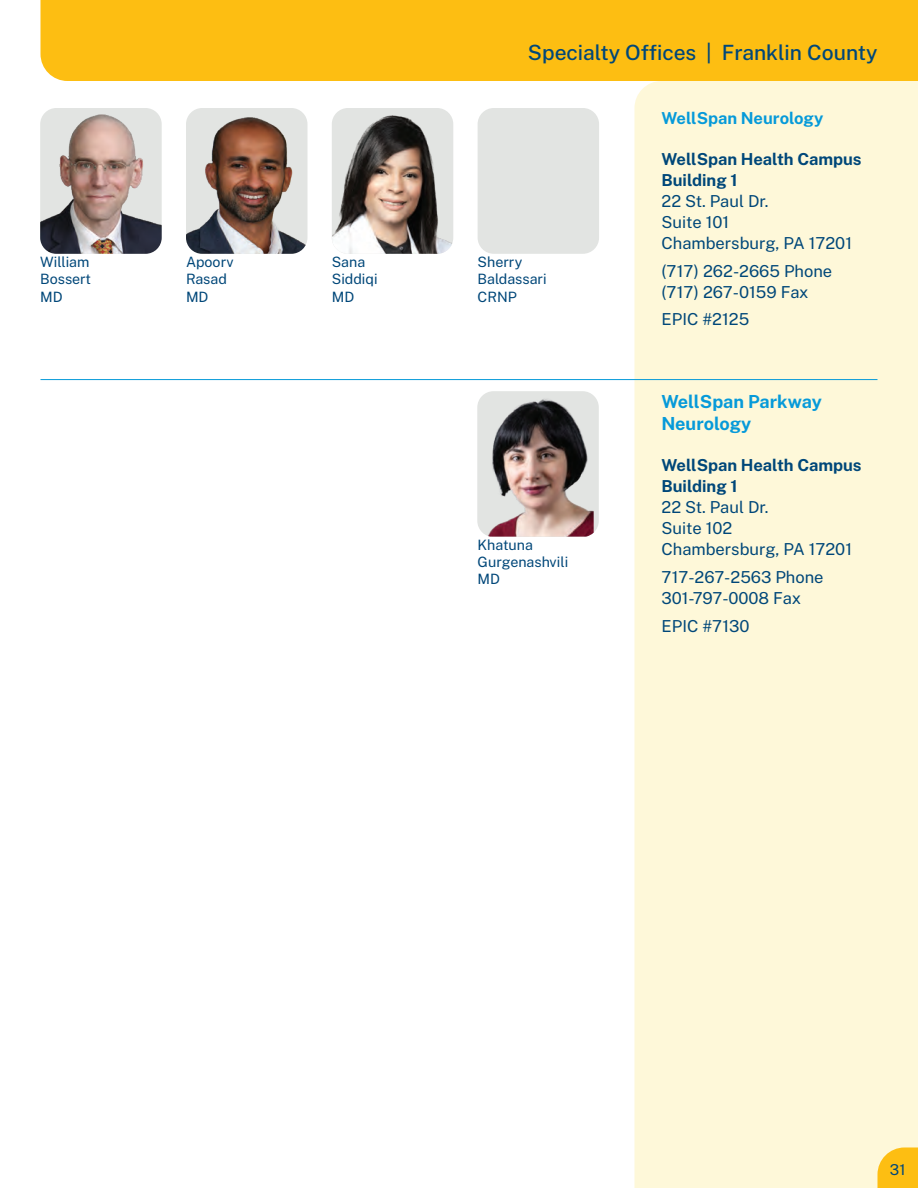
<style>
.page{position:relative;width:918px;height:1188px;background:#fff}
.page>*{position:absolute;margin:0;border:0;box-sizing:border-box;transform-origin:0 0}
.t1{font:500 21px "Public Sans";color:#004779}
.t2{font:700 18px/21.6px "Public Sans";color:#069ad9}
.t3{font:16.5px/21px "Public Sans";color:#004779}
.t4{font:700 16.5px/21px "Public Sans";color:#004779}
.t5{font:700 16.5px "Public Sans";color:#069ad9}
.t6{font:15px "Public Sans";color:#004779}
.t7{font:14.25px/17.1px "Public Sans";color:#004779}
</style>
<div class="page">
<div style="left:634px;top:81px;width:284px;height:1107px;background:#fef8d9"></div>
<div style="left:40px;top:0;width:878px;height:81px;background:#fdbe12"></div>
<svg style="left:878px;top:1148px;width:40px;height:40px;background:#fdc222"></svg>
<img style="left:40px;top:108px;width:122px;height:146px">
<div style="left:477px;top:391px;width:122px;height:146px;background:#e2e4e2;border-radius:16px"></div>
<img style="left:482px;top:395px;width:112px;height:142px">
<img style="left:186px;top:108px;width:122px;height:146px">
<div style="left:478px;top:108px;width:121px;height:146px;background:#e2e4e2;border-radius:16px"></div>
<img style="left:332px;top:108px;width:121px;height:146px">
<hr style="left:40px;top:379px;width:838px;height:1px;background:#069ad9">
<p class="t7" style="left:40px;top:253px;width:51px">William</p>
<p class="t7" style="left:40px;top:270px;width:52px">Bossert</p>
<p class="t7" style="left:40px;top:287px;width:24px">MD</p>
<p class="t7" style="left:186px;top:253px;width:49px">Apoorv</p>
<p class="t7" style="left:186px;top:270px;width:42px">Rasad</p>
<p class="t7" style="left:186px;top:287px;width:24px">MD</p>
<p class="t7" style="left:332px;top:253px;width:35px">Sana</p>
<p class="t7" style="left:332px;top:270px;width:47px">Siddiqi</p>
<p class="t7" style="left:332px;top:287px;width:24px">MD</p>
<p class="t1" style="left:528px;top:39px;width:351px">Specialty Offices | Franklin County</p>
<p class="t7" style="left:478px;top:253px;width:71px">Sherry<br>Baldassari<br>CRNP</p>
<p class="t7" style="left:478px;top:536px;width:92px">Khatuna<br>Gurgenashvili<br>MD</p>
<p class="t5" style="left:662px;top:107px;width:163px">WellSpan Neurology</p>
<p class="t4" style="left:662px;top:148px;width:202px">WellSpan Health Campus<br>Building 1</p>
<p class="t3" style="left:662px;top:190px;width:109px">22 St. Paul Dr.<br>Suite 101</p>
<p class="t3" style="left:662px;top:232px;width:192px">Chambersburg, PA 17201</p>
<p class="t3" style="left:662px;top:260px;width:172px">(717) 262-2665 Phone</p>
<p class="t3" style="left:662px;top:281px;width:149px">(717) 267-0159 Fax</p>
<p class="t3" style="left:662px;top:308px;width:89px">EPIC #2125</p>
<p class="t2" style="left:662px;top:390px;width:162px">WellSpan Parkway<br>Neurology</p>
<p class="t4" style="left:662px;top:454px;width:202px">WellSpan Health Campus<br>Building 1</p>
<p class="t3" style="left:662px;top:496px;width:109px">22 St. Paul Dr.</p>
<p class="t3" style="left:662px;top:517px;width:72px">Suite 102</p>
<p class="t3" style="left:662px;top:538px;width:192px">Chambersburg, PA 17201</p>
<p class="t3" style="left:662px;top:566px;width:164px">717-267-2563 Phone</p>
<p class="t3" style="left:662px;top:587px;width:141px">301-797-0008 Fax</p>
<p class="t3" style="left:662px;top:615px;width:90px">EPIC #7130</p>
<p class="t6" style="left:890px;top:1159px;width:17px">31</p>
</div>
